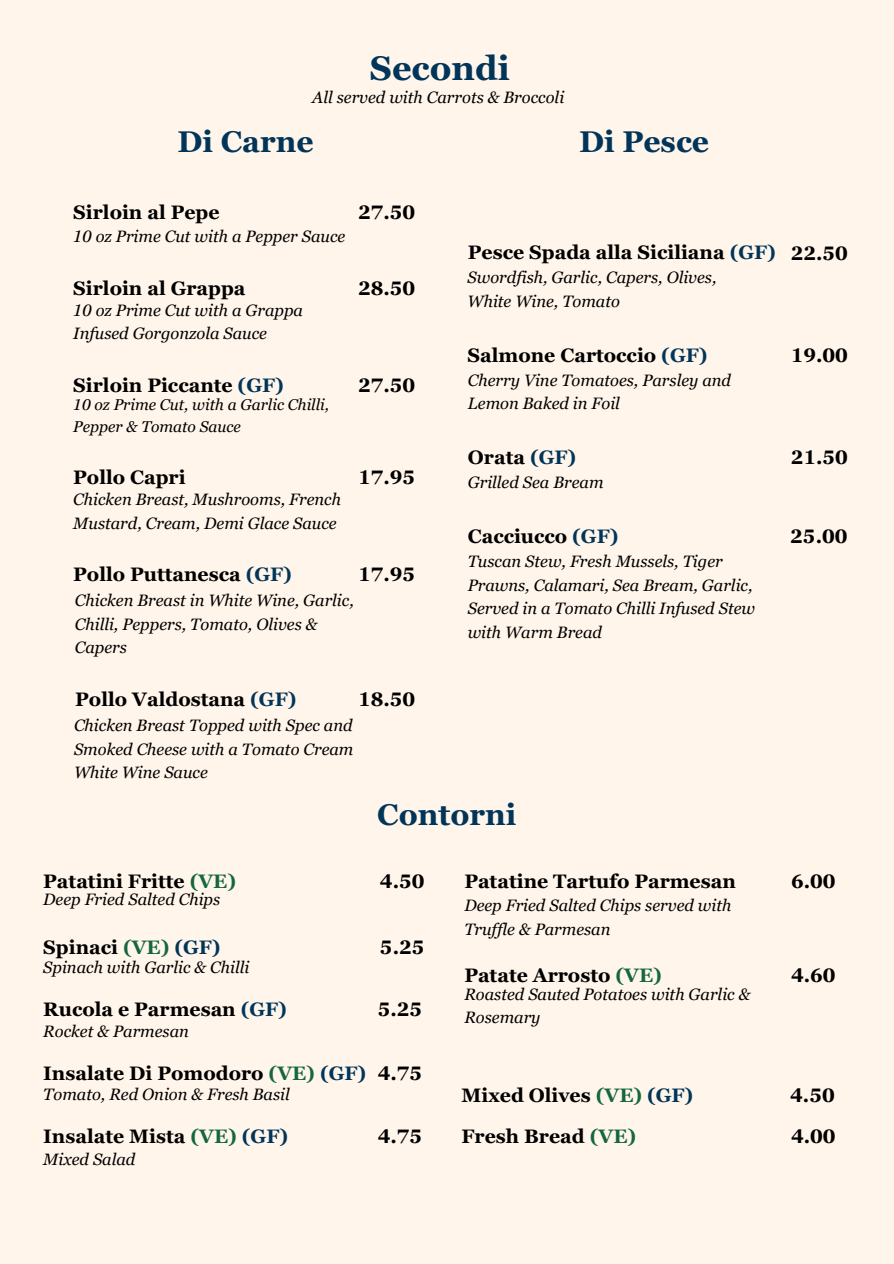
<style>
.page{position:relative;width:894px;height:1264px;background:#fff}
.page>*{position:absolute;margin:0;border:0;box-sizing:border-box;transform-origin:0 0}
.t1{font:700 34.2px "Georgia Pro";color:#003559}
.t2{font:700 30px "Georgia Pro";color:#003559}
.t3{font:700 19.5px "Georgia Pro";color:#000}
.t4{font:italic 16.5px/23.7px "Georgia Pro";color:#000}
.t5{font:italic 15.6px/22.4px "Georgia Pro";color:#000}
.s1{color:#003559}
.s2{color:#14663f}
</style>
<div class="page">
<div style="left:0;top:0;width:893px;height:1263px;background:#fff5ea"></div>
<h3 class="t1" style="left:370px;top:49px;width:141px">Secondi</h3>
<h3 class="t4" style="left:312px;top:85px;width:253px">All served with Carrots &amp; Broccoli</h3>
<p class="t2" style="left:177px;top:125px;width:137px">Di Carne</p>
<h1 class="t2" style="left:579px;top:125px;width:131px">Di Pesce</h1>
<p class="t3" style="left:73px;top:201px;width:148px">Sirloin al Pepe</p>
<h3 class="t4" style="left:73px;top:225px;width:273px">10 oz Prime Cut with a Pepper Sauce</h3>
<p class="t3" style="left:73px;top:277px;width:174px">Sirloin al Grappa</p>
<h3 class="t4" style="left:73px;top:298px;width:231px">10 oz Prime Cut with a Grappa<br>Infused Gorgonzola Sauce</h3>
<p class="t3" style="left:73px;top:374px;width:212px">Sirloin Piccante <span class="s1">(GF)</span></p>
<h3 class="t5" style="left:73px;top:393px;width:257px">10 oz Prime Cut, with a Garlic Chilli,<br>Pepper &amp; Tomato Sauce</h3>
<p class="t3" style="left:73px;top:466px;width:114px">Pollo Capri</p>
<h3 class="t4" style="left:73px;top:487px;width:269px">Chicken Breast, Mushrooms, French<br>Mustard, Cream, Demi Glace Sauce</h3>
<h3 class="t3" style="left:358px;top:201px;width:59px">27.50</h3>
<h3 class="t3" style="left:358px;top:277px;width:59px">28.50</h3>
<h3 class="t3" style="left:358px;top:374px;width:59px">27.50</h3>
<h3 class="t3" style="left:358px;top:466px;width:59px">17.95</h3>
<p class="t3" style="left:73px;top:563px;width:220px">Pollo Puttanesca <span class="s1">(GF)</span></p>
<h3 class="t4" style="left:75px;top:588px;width:280px">Chicken Breast in White Wine, Garlic,<br>Chilli, Peppers, Tomato, Olives &amp;<br>Capers</h3>
<h3 class="t3" style="left:358px;top:563px;width:59px">17.95</h3>
<h3 class="t3" style="left:75px;top:688px;width:222px">Pollo Valdostana <span class="s1">(GF)</span></h3>
<h3 class="t3" style="left:358px;top:688px;width:59px">18.50</h3>
<p class="t4" style="left:74px;top:713px;width:281px;text-align:justify">Chicken Breast Topped with Spec and Smoked Cheese with a Tomato Cream White Wine Sauce</p>
<h2 class="t3" style="left:468px;top:241px;width:309px">Pesce Spada alla Siciliana <span class="s1">(GF)</span></h2>
<h3 class="t4" style="left:467px;top:265px;width:250px">Swordfish, Garlic, Capers, Olives,<br>White Wine, Tomato</h3>
<p class="t3" style="left:467px;top:344px;width:241px">Salmone Cartoccio <span class="s1">(GF)</span></p>
<h3 class="t4" style="left:468px;top:368px;width:264px">Cherry Vine Tomatoes, Parsley and<br>Lemon Baked in Foil</h3>
<h2 class="t3" style="left:468px;top:446px;width:110px">Orata <span class="s1">(GF)</span></h2>
<h3 class="t4" style="left:467px;top:470px;width:137px">Grilled Sea Bream</h3>
<p class="t3" style="left:467px;top:525px;width:152px">Cacciucco <span class="s1">(GF)</span></p>
<h3 class="t4" style="left:467px;top:549px;width:289px">Tuscan Stew, Fresh Mussels, Tiger<br>Prawns, Calamari, Sea Bream, Garlic,<br>Served in a Tomato Chilli Infused Stew with Warm Bread</h3>
<h3 class="t2" style="left:377px;top:797px;width:141px">Contorni</h3>
<h3 class="t3" style="left:790px;top:242px;width:59px">22.50</h3>
<p class="t3" style="left:790px;top:344px;width:59px">19.00</p>
<h3 class="t3" style="left:790px;top:446px;width:59px">21.50</h3>
<h3 class="t3" style="left:790px;top:525px;width:59px">25.00</h3>
<p class="t3" style="left:43px;top:869px;width:194px">Patatini Fritte <span class="s2">(VE)</span></p>
<h2 class="t4" style="left:43px;top:887px;width:178px">Deep Fried Salted Chips</h2>
<h3 class="t3" style="left:380px;top:869px;width:46px">4.50</h3>
<p class="t3" style="left:43px;top:936px;width:179px">Spinaci <span class="s2">(VE)</span> <span class="s1">(GF)</span></p>
<h3 class="t4" style="left:43px;top:955px;width:207px">Spinach with Garlic &amp; Chilli</h3>
<h3 class="t3" style="left:380px;top:936px;width:46px">5.25</h3>
<p class="t3" style="left:43px;top:998px;width:245px">Rucola e Parmesan <span class="s1">(GF)</span></p>
<h3 class="t4" style="left:43px;top:1019px;width:147px">Rocket &amp; Parmesan</h3>
<h3 class="t3" style="left:377px;top:998px;width:46px">5.25</h3>
<p class="t3" style="left:43px;top:1061px;width:324px">Insalate Di Pomodoro <span class="s2">(VE)</span> <span class="s1">(GF)</span></p>
<h3 class="t4" style="left:43px;top:1082px;width:248px">Tomato, Red Onion &amp; Fresh Basil</h3>
<h3 class="t3" style="left:377px;top:1061px;width:46px">4.75</h3>
<p class="t3" style="left:43px;top:1125px;width:246px">Insalate Mista <span class="s2">(VE)</span> <span class="s1">(GF)</span></p>
<h3 class="t3" style="left:377px;top:1125px;width:46px">4.75</h3>
<h3 class="t4" style="left:43px;top:1147px;width:94px">Mixed Salad</h3>
<h3 class="t3" style="left:464px;top:869px;width:273px">Patatine Tartufo Parmesan</h3>
<p class="t4" style="left:464px;top:893px;width:268px">Deep Fried Salted Chips served with<br>Truf le &amp; Parmesan</p>
<h3 class="t3" style="left:464px;top:963px;width:199px">Patate Arrosto <span class="s2">(VE)</span></h3>
<p class="t4" style="left:464px;top:982px;width:287px">Roasted Sauted Potatoes with Garlic &amp;<br>Rosemary</p>
<h3 class="t3" style="left:461px;top:1083px;width:233px">Mixed Olives <span class="s2">(VE)</span> <span class="s1">(GF)</span></h3>
<p class="t3" style="left:461px;top:1125px;width:176px">Fresh Bread <span class="s2">(VE)</span></p>
<h3 class="t3" style="left:790px;top:869px;width:46px">6.00</h3>
<h3 class="t3" style="left:790px;top:963px;width:46px">4.60</h3>
<h3 class="t3" style="left:790px;top:1083px;width:46px">4.50</h3>
<h3 class="t3" style="left:790px;top:1125px;width:46px">4.00</h3>
</div>
